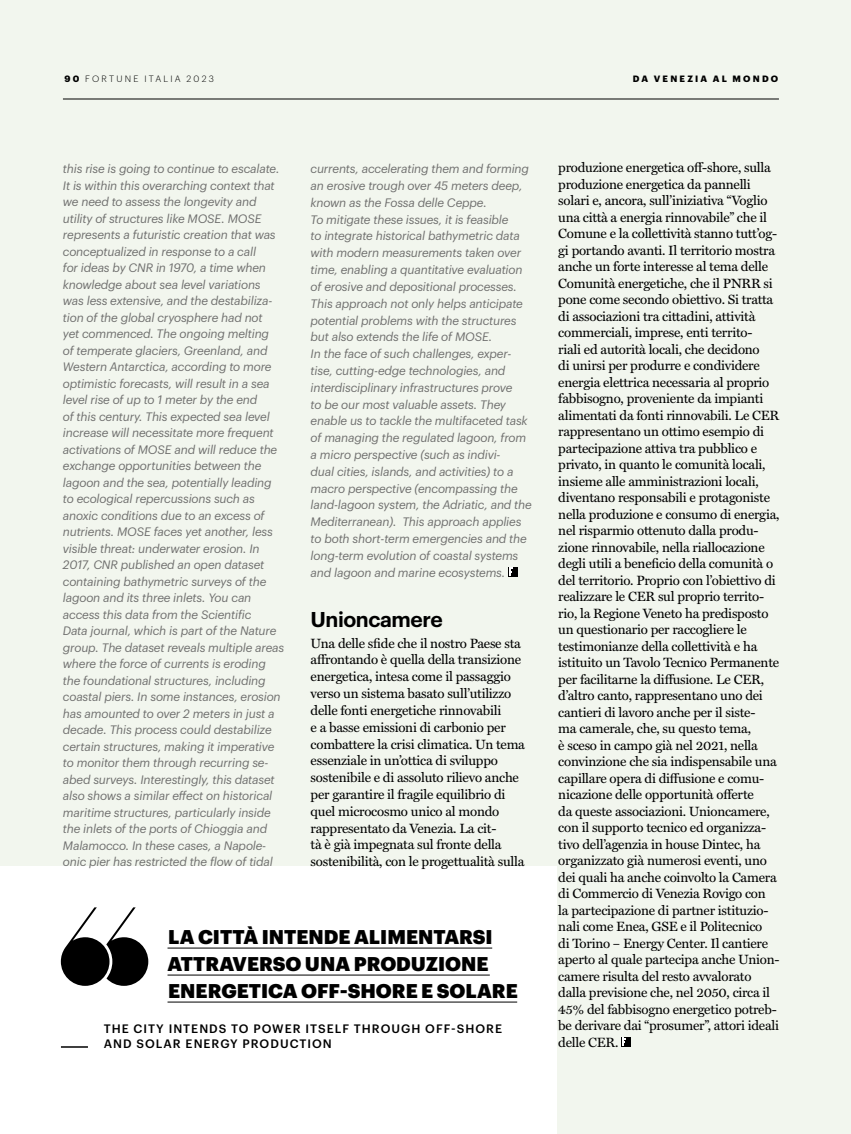
<style>
.page{position:relative;width:851px;height:1134px;background:#fff}
.page>*{position:absolute;margin:0;border:0;box-sizing:border-box;transform-origin:0 0}
.t1{font:600 21px "Graphik";letter-spacing:-.02em;color:#000}
.t2{font:900 19.5px/27px "Graphik";color:#000}
.t3{font:13.5px/16.5px "Miller Text";letter-spacing:-.02em;color:#000}
.t4{font:italic 12px/16.5px "Graphik";letter-spacing:-.015em;color:#6f6f6e}
.t5{font:500 12px/15px "Graphik";letter-spacing:.085em;color:#000}
.t6{font:300 9px "Graphik";letter-spacing:.24em;color:#000}
.t7{font:700 9px "Graphik";letter-spacing:.25em;color:#000}
.s1{font-weight:700}
</style>
<div class="page">
<div style="left:0;top:0;width:850px;height:1134px;background:#f2f6ee"></div>
<div style="left:621px;top:1037px;width:10px;height:10px;background:#000"></div>
<svg style="left:622px;top:1038px;width:3px;height:8px"></svg>
<hr style="left:63px;top:99px;width:715px;height:1px;background:#000">
<div style="left:0;top:866px;width:556px;height:268px;background:#fff"></div>
<hr style="left:61px;top:1046px;width:27px;height:2px;background:#000">
<svg style="left:61px;top:907px;width:87px;height:79px"></svg>
<hr style="left:167px;top:948px;width:325px;height:1px;background:#000">
<hr style="left:167px;top:975px;width:322px;height:1px;background:#000">
<hr style="left:167px;top:1002px;width:350px;height:1px;background:#000">
<div style="left:508px;top:567px;width:10px;height:10px;background:#000"></div>
<svg style="left:509px;top:568px;width:3px;height:8px"></svg>
<p class="t6" style="left:64px;top:73px;width:151px"><span class="s1">90</span> FORTUNE ITALIA 2023</p>
<p class="t7" style="left:632px;top:72px;width:147px">DA VENEZIA AL MONDO</p>
<p class="t4" style="left:63px;top:160px;width:223px">this rise is going to continue to escalate.<br>It is within this overarching context that we need to assess the longevity and utility of structures like MOSE. MOSE represents a futuristic creation that was conceptualized in response to a call<br>for ideas by CNR in 1970, a time when knowledge about sea level variations was less extensive, and the destabiliza&shy;tion of the global cryosphere had not<br>yet commenced. The ongoing melting<br>of temperate glaciers, Greenland, and Western Antarctica, according to more optimistic forecasts, will result in a sea level rise of up to 1 meter by the end<br>of this century. This expected sea level increase will necessitate more frequent activations of MOSE and will reduce the exchange opportunities between the lagoon and the sea, potentially leading to ecological repercussions such as anoxic conditions due to an excess of nutrients. MOSE faces yet another, less visible threat: underwater erosion. In 2017, CNR published an open dataset containing bathymetric surveys of the lagoon and its three inlets. You can access this data from the Scientific<br>Data journal, which is part of the Nature group. The dataset reveals multiple areas where the force of currents is eroding the foundational structures, including coastal piers. In some instances, erosion has amounted to over 2 meters in just a decade. This process could destabilize certain structures, making it imperative to monitor them through recurring se&shy;abed surveys. Interestingly, this dataset also shows a similar effect on historical maritime structures, particularly inside the inlets of the ports of Chioggia and Malamocco. In these cases, a Napole&shy;onic pier has restricted the flow of tidal</p>
<p class="t4" style="left:310px;top:160px;width:223px">currents, accelerating them and forming an erosive trough over 45 meters deep, known as the Fossa delle Ceppe.<br>To mitigate these issues, it is feasible<br>to integrate historical bathymetric data with modern measurements taken over time, enabling a quantitative evaluation of erosive and depositional processes.<br>This approach not only helps anticipate potential problems with the structures but also extends the life of MOSE.<br>In the face of such challenges, exper&shy;tise, cutting-edge technologies, and interdisciplinary infrastructures prove<br>to be our most valuable assets. They enable us to tackle the multifaceted task of managing the regulated lagoon, from a micro perspective (such as indivi-<br>dual cities, islands, and activities) to a macro perspective (encompassing the land-lagoon system, the Adriatic, and the Mediterranean). This approach applies to both short-term emergencies and the long-term evolution of coastal systems and lagoon and marine ecosystems.</p>
<h1 class="t1" style="left:310px;top:603px;width:134px">Unioncamere</h1>
<p class="t3" style="left:310px;top:634px;width:216px">Una delle sfide che il nostro Paese sta affrontando è quella della transizione energetica, intesa come il passaggio verso un sistema basato sull’utilizzo delle fonti energetiche rinnovabili<br>e a basse emissioni di carbonio per combattere la crisi climatica. Un tema essenziale in un’ottica di sviluppo sostenibile e di assoluto rilievo anche per garantire il fragile equilibrio di quel microcosmo unico al mondo rappresentato da Venezia. La cit-<br>tà è già impegnata sul fronte della sostenibilità, con le progettualità sulla</p>
<h2 class="t2" style="left:167px;top:922px;width:352px">LA CITTÀ INTENDE ALIMENTARSI<br>ATTRAVERSO UNA PRODUZIONE<br>ENERGETICA OFF-SHORE E SOLARE</h2>
<p class="t5" style="left:104px;top:1020px;width:400px">THE CITY INTENDS TO POWER ITSELF THROUGH OFF-SHORE<br>AND SOLAR ENERGY PRODUCTION</p>
<p class="t3" style="left:558px;top:159px;width:223px">produzione energetica off-shore, sulla produzione energetica da pannelli solari e, ancora, sull’iniziativa “Voglio una città a energia rinnovabile” che il Comune e la collettività stanno tutt’og&shy;gi portando avanti. Il territorio mostra anche un forte interesse al tema delle Comunità energetiche, che il PNRR si pone come secondo obiettivo. Si tratta di associazioni tra cittadini, attività commerciali, imprese, enti territo-<br>riali ed autorità locali, che decidono<br>di unirsi per produrre e condividere energia elettrica necessaria al proprio fabbisogno, proveniente da impianti alimentati da fonti rinnovabili. Le CER rappresentano un ottimo esempio di partecipazione attiva tra pubblico e privato, in quanto le comunità locali, insieme alle amministrazioni locali, diventano responsabili e protagoniste nella produzione e consumo di energia, nel risparmio ottenuto dalla produ&shy;zione rinnovabile, nella riallocazione degli utili a beneficio della comunità o del territorio. Proprio con l’obiettivo di realizzare le CER sul proprio territo&shy;rio, la Regione Veneto ha predisposto un questionario per raccogliere le testimonianze della collettività e ha istituito un Tavolo Tecnico Permanente per facilitarne la diffusione. Le CER, d’altro canto, rappresentano uno dei cantieri di lavoro anche per il siste-<br>ma camerale, che, su questo tema,<br>è sceso in campo già nel 2021, nella convinzione che sia indispensabile una capillare opera di diffusione e comu&shy;nicazione delle opportunità offerte<br>da queste associazioni. Unioncamere, con il supporto tecnico ed organizza&shy;tivo dell’agenzia in house Dintec, ha organizzato già numerosi eventi, uno dei quali ha anche coinvolto la Camera di Commercio di Venezia Rovigo con<br>la partecipazione di partner istituzio&shy;nali come Enea, GSE e il Politecnico<br>di Torino – Energy Center. Il cantiere aperto al quale partecipa anche Union&shy;camere risulta del resto avvalorato dalla previsione che, nel 2050, circa il 45% del fabbisogno energetico potreb&shy;be derivare dai “prosumer”, attori ideali delle CER.</p>
</div>
